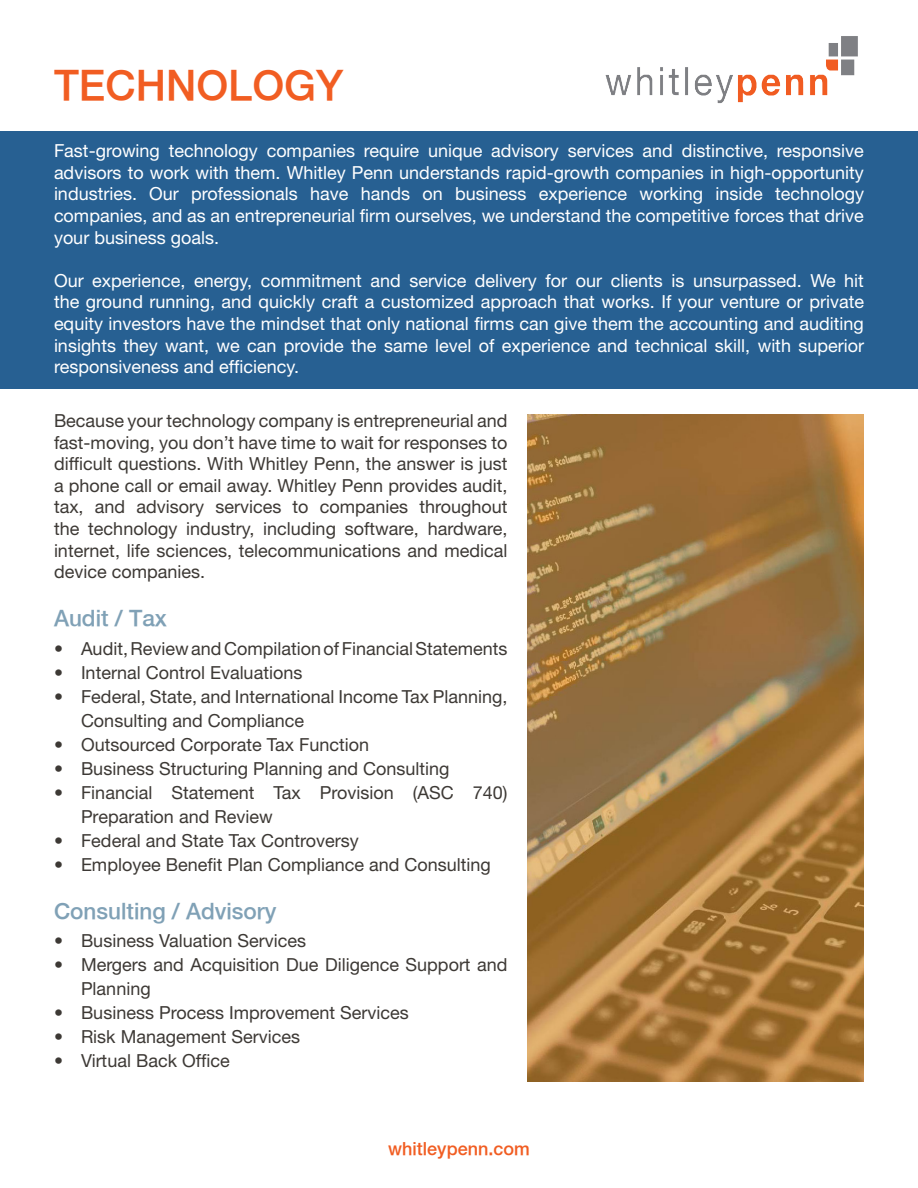
<style>
.page{position:relative;width:918px;height:1188px;background:#fff}
.page>*{position:absolute;margin:0;border:0;box-sizing:border-box;transform-origin:0 0}
.t1{font:500 42px "Helvetica Neue";color:#f15d22}
.t2{font:500 22.5px "Helvetica Neue";color:#80a1b6}
.t3{font:18px/21.6px "Helvetica Neue LT Pro";color:#3d3935}
.t4{font:18px/21.6px "Helvetica Neue LT Pro";color:#fff;text-align:justify}
.t5{font:500 18px "Helvetica Neue";color:#f15d22}
</style>
<div class="page">
<div style="left:0;top:131px;width:918px;height:258px;background:#276092"></div>
<img style="left:605px;top:36px;width:253px;height:68px">
<img style="left:527px;top:414px;width:337px;height:668px">
<p class="t1" style="left:54px;top:60px;width:291px">TECHNOLOGY</p>
<p class="t4" style="left:54px;top:140px;width:812px">Fast-growing technology companies require unique advisory services and distinctive, responsive advisors to work with them. Whitley Penn understands rapid-growth companies in high-opportunity industries. Our professionals have hands on business experience working inside technology companies, and as an entrepreneurial firm ourselves, we understand the competitive forces that drive your business goals.</p>
<p class="t4" style="left:54px;top:269px;width:812px">Our experience, energy, commitment and service delivery for our clients is unsurpassed. We hit the ground running, and quickly craft a customized approach that works. If your venture or private equity investors have the mindset that only national firms can give them the accounting and auditing insights they want, we can provide the same level of experience and technical skill, with superior responsiveness and efficiency.</p>
<p class="t3" style="left:54px;top:409px;width:455px;text-align:justify">Because your technology company is entrepreneurial and fast-moving, you don’t have time to wait for responses to difficult questions. With Whitley Penn, the answer is just a phone call or email away. Whitley Penn provides audit, tax, and advisory services to companies throughout the technology industry, including software, hardware, internet, life sciences, telecommunications and medical device companies.</p>
<p class="t2" style="left:54px;top:605px;width:114px">Audit / Tax</p>
<p class="t3" style="left:54px;top:637px;width:455px">• Audit, Review and Compilation of Financial Statements</p>
<p class="t3" style="left:54px;top:661px;width:250px">• Internal Control Evaluations</p>
<p class="t3" style="left:81px;top:684px;width:428px;line-height:24px;text-indent:-27px">• Federal, State, and International Income Tax Planning,<br>Consulting and Compliance</p>
<p class="t3" style="left:54px;top:733px;width:317px">• Outsourced Corporate Tax Function</p>
<p class="t3" style="left:54px;top:757px;width:397px">• Business Structuring Planning and Consulting</p>
<p class="t3" style="left:81px;top:780px;width:428px;line-height:24px;text-indent:-27px">• Financial Statement Tax Provision (ASC 740)<br>Preparation and Review</p>
<p class="t3" style="left:54px;top:829px;width:306px">• Federal and State Tax Controversy</p>
<p class="t3" style="left:54px;top:853px;width:438px">• Employee Benefit Plan Compliance and Consulting</p>
<p class="t2" style="left:54px;top:897px;width:224px">Consulting / Advisory</p>
<p class="t3" style="left:54px;top:930px;width:254px">• Business Valuation Services</p>
<p class="t3" style="left:81px;top:952px;width:428px;line-height:24px;text-indent:-27px">• Mergers and Acquisition Due Diligence Support and<br>Planning</p>
<p class="t3" style="left:54px;top:1002px;width:356px">• Business Process Improvement Services</p>
<p class="t3" style="left:54px;top:1026px;width:248px">• Risk Management Services</p>
<p class="t3" style="left:54px;top:1050px;width:177px">• Virtual Back Office</p>
<p class="t5" style="left:388px;top:1138px;width:143px">whitleypenn.com</p>
</div>
